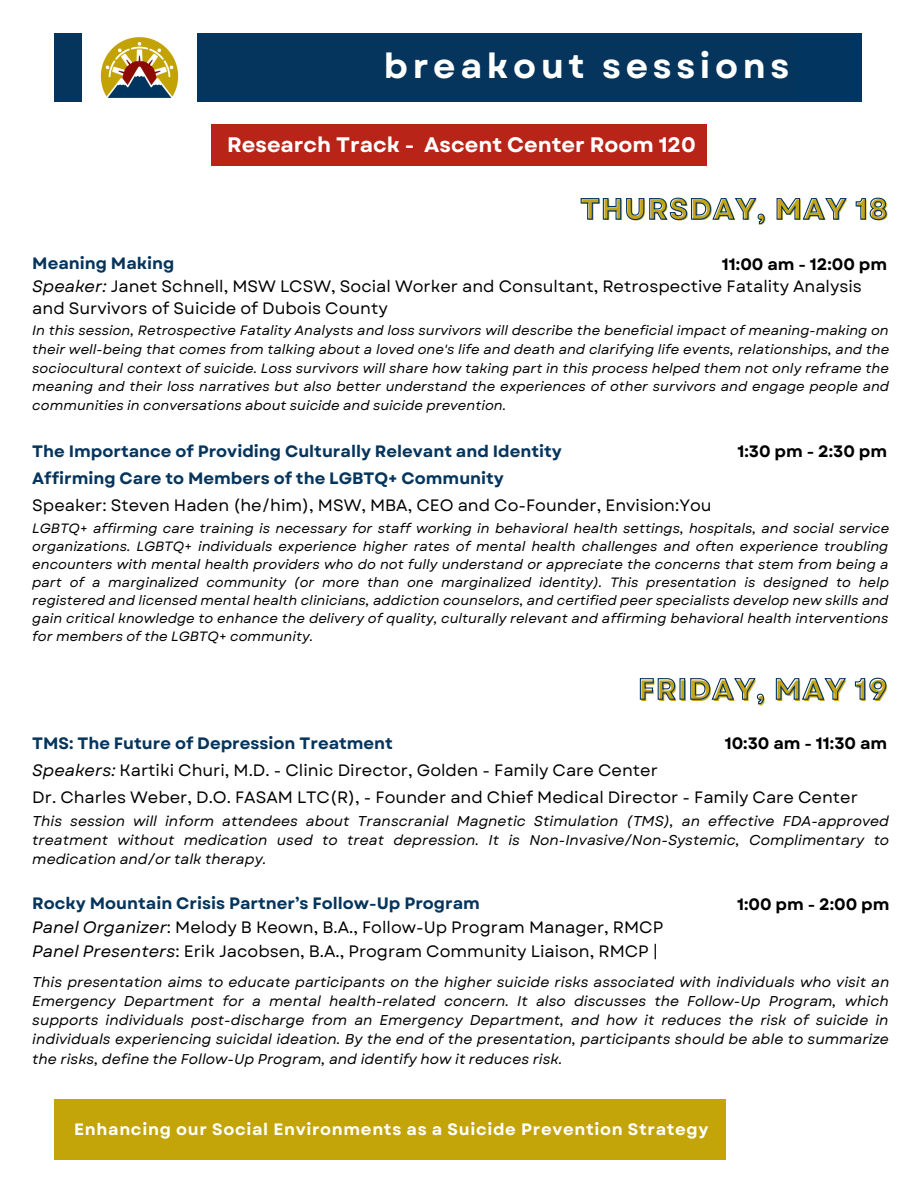
<style>
.page{position:relative;width:918px;height:1188px;background:#fff}
.page>*{position:absolute;margin:0;border:0;box-sizing:border-box;transform-origin:0 0}
.t1{font:700 34.5px "Garet";letter-spacing:.135em;color:#fffffe}
.t2{font:700 31.5px "Garet";color:#fff}
.t3{font:700 29.4px "Garet";letter-spacing:.04em;color:#c2a418}
.t4{font:700 21px "Garet";color:#fff}
.t5{font:16.5px/22.5px "Garet";color:#000}
.t6{font:700 16.5px "Garet";color:#05355d}
.t7{font:700 16.5px "Garet";letter-spacing:.04em;color:#fffffe}
.t8{font:700 16.5px "Garet";color:#000}
.t9{font:italic 14.25px/19.2px "Garet";color:#000;text-align:justify}
.t10{font:italic 13.5px/18px "Garet";color:#000;text-align:justify}
.s1{font-style:italic}
</style>
<div class="page">
<div style="left:711px;top:33px;width:151px;height:68px;background:#023660"></div>
<div style="left:54px;top:33px;width:740px;height:68px;background:#05355d"></div>
<div style="left:83px;top:29px;width:114px;height:80px;background:#fff"></div>
<img style="left:100px;top:38px;width:79px;height:60px">
<div style="left:54px;top:1100px;width:671px;height:60px;background:#c3a409"></div>
<div style="left:211px;top:125px;width:496px;height:41px;background:#b82518"></div>
<svg style="left:580px;top:197px;width:307px;height:28px"></svg>
<svg style="left:639px;top:677px;width:248px;height:28px"></svg>
<p class="t1" style="left:384px;top:41px;width:407px">breakout sessions</p>
<p class="t2" style="left:390px;top:56px;width:107px">EVENT</p>
<p class="t4" style="left:227px;top:129px;width:470px">Research Track - Ascent Center Room 120</p>
<p class="t3" style="left:582px;top:189px;width:308px">THURSDAY, MAY 18</p>
<p class="t6" style="left:32px;top:251px;width:144px">Meaning Making</p>
<p class="t5" style="left:32px;top:275px;width:831px"><span class="s1">Speaker:</span> Janet Schnell, MSW LCSW, Social Worker and Consultant, Retrospective Fatality Analysis and Survivors of Suicide of Dubois County</p>
<p class="t8" style="left:722px;top:252px;width:167px">11:00 am - 12:00 pm</p>
<p class="t10" style="left:32px;top:321px;width:859px;line-height:18.8px">In this session, Retrospective Fatality Analysts and loss survivors will describe the beneficial impact of meaning-making on their well-being that comes from talking about a loved one's life and death and clarifying life events, relationships, and the sociocultural context of suicide. Loss survivors will share how taking part in this process helped them not only reframe the meaning and their loss narratives but also better understand the experiences of other survivors and engage people and communities in conversations about suicide and suicide prevention.</p>
<p class="t6" style="left:32px;top:440px;width:531px">The Importance of Providing Culturally Relevant and Identity</p>
<p class="t6" style="left:32px;top:467px;width:473px">Affirming Care to Members of the LGBTQ+ Community</p>
<p class="t5" style="left:32px;top:494px;width:681px">Speaker: Steven Haden (he/him), MSW, MBA, CEO and Co-Founder, Envision:You</p>
<p class="t8" style="left:737px;top:440px;width:151px">1:30 pm - 2:30 pm</p>
<p class="t10" style="left:32px;top:520px;width:859px">LGBTQ+ affirming care training is necessary for staff working in behavioral health settings, hospitals, and social service organizations. LGBTQ+ individuals experience higher rates of mental health challenges and often experience troubling encounters with mental health providers who do not fully understand or appreciate the concerns that stem from being a part of a marginalized community (or more than one marginalized identity). This presentation is designed to help registered and licensed mental health clinicians, addiction counselors, and certified peer specialists develop new skills and gain critical knowledge to enhance the delivery of quality, culturally relevant and affirming behavioral health interventions for members of the LGBTQ+ community.</p>
<p class="t3" style="left:639px;top:669px;width:251px">FRIDAY, MAY 19</p>
<p class="t6" style="left:32px;top:732px;width:362px">TMS: The Future of Depression Treatment</p>
<p class="t5" style="left:32px;top:759px;width:627px"><span class="s1">Speakers:</span> Kartiki Churi, M.D. - Clinic Director, Golden - Family Care Center</p>
<p class="t5" style="left:32px;top:786px;width:827px">Dr. Charles Weber, D.O. FASAM LTC(R), - Founder and Chief Medical Director - Family Care Center</p>
<p class="t8" style="left:725px;top:732px;width:164px">10:30 am - 11:30 am</p>
<p class="t9" style="left:32px;top:812px;width:859px">This session will inform attendees about Transcranial Magnetic Stimulation (TMS), an effective FDA-approved treatment without medication used to treat depression. It is Non-Invasive/Non-Systemic, Complimentary to medication and/or talk therapy.</p>
<p class="t6" style="left:32px;top:892px;width:449px">Rocky Mountain Crisis Partner’s Follow-Up Program</p>
<p class="t5" style="left:32px;top:916px;width:632px"><span class="s1">Panel Organizer</span>: Melody B Keown, B.A., Follow-Up Program Manager, RMCP</p>
<p class="t5" style="left:32px;top:940px;width:627px"><span class="s1">Panel Presenters</span>: Erik Jacobsen, B.A., Program Community Liaison, RMCP |</p>
<p class="t8" style="left:737px;top:893px;width:154px">1:00 pm - 2:00 pm</p>
<p class="t9" style="left:32px;top:973px;width:859px">This presentation aims to educate participants on the higher suicide risks associated with individuals who visit an Emergency Department for a mental health-related concern. It also discusses the Follow-Up Program, which supports individuals post-discharge from an Emergency Department, and how it reduces the risk of suicide in individuals experiencing suicidal ideation. By the end of the presentation, participants should be able to summarize the risks, define the Follow-Up Program, and identify how it reduces risk.</p>
<p class="t7" style="left:74px;top:1118px;width:636px">Enhancing our Social Environments as a Suicide Prevention Strategy</p>
</div>
